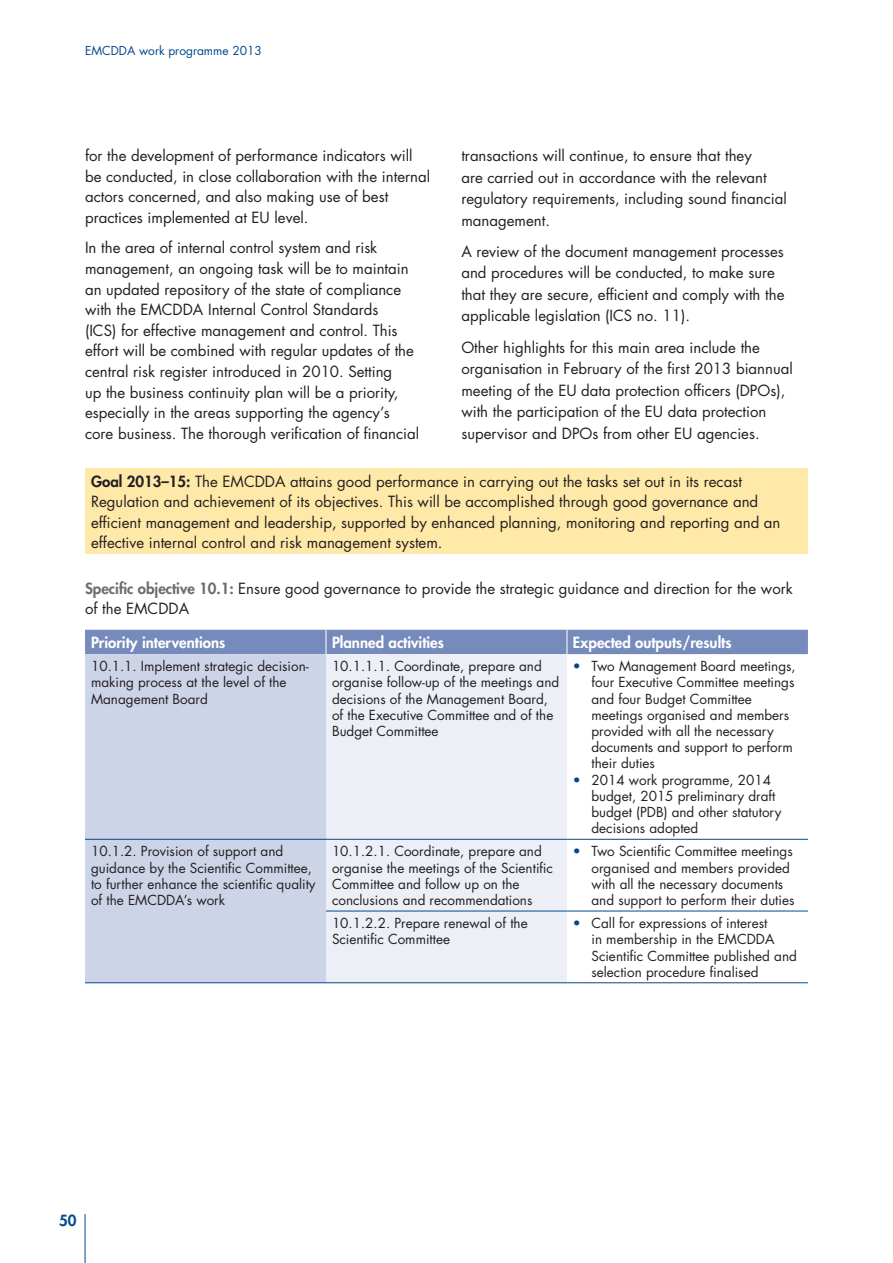
<style>
.page{position:relative;width:893px;height:1263px;background:#fff}
.page>*{position:absolute;margin:0;border:0;box-sizing:border-box;transform-origin:0 0}
.Body_text{font:15px/20.5px "Futura Std";color:#231f20}
.Table_text{font:800 15px "Futura Std";color:#fff}
.t1{font:800 15px "Futura Std";color:#01498e}
.Table_text-2{font:13.5px/16.2px "Futura Std";color:#231f20}
.t2{font:12px "Futura Std";color:#01498e}
.s1{font-weight:800}
.s2{font-weight:800;color:#6c6d70}
.s3{color:#01498e}
</style>
<div class="page">
<hr style="left:85px;top:1214px;width:1px;height:49px;background:#01498e">
<div style="left:85px;top:469px;width:723px;height:85px;background:#ffe9a8"></div>
<div style="left:85px;top:654px;width:241px;height:328px;background:#ced4e7"></div>
<div style="left:326px;top:654px;width:241px;height:328px;background:#eceff6"></div>
<div style="left:85px;top:630px;width:723px;height:24px;background:#768bbb"></div>
<hr style="left:85px;top:839px;width:241px;height:1px;background:#01498e">
<hr style="left:326px;top:839px;width:241px;height:1px;background:#01498e">
<hr style="left:567px;top:839px;width:241px;height:1px;background:#01498e">
<hr style="left:85px;top:982px;width:241px;height:1px;background:#01498e">
<hr style="left:326px;top:911px;width:241px;height:1px;background:#01498e">
<hr style="left:567px;top:911px;width:241px;height:1px;background:#01498e">
<hr style="left:326px;top:982px;width:241px;height:1px;background:#01498e">
<hr style="left:567px;top:982px;width:241px;height:1px;background:#01498e">
<p class="t2" style="left:85px;top:42px;width:178px">EMCDDA work programme 2013</p>
<p class="Body_text" style="left:85px;top:146px;width:347px">for the development of performance indicators will be conducted, in close collaboration with the internal actors concerned, and also making use of best practices implemented at EU level.</p>
<p class="Body_text" style="left:85px;top:238px;width:336px">In the area of internal control system and risk management, an ongoing task will be to maintain an updated repository of the state of compliance with the EMCDDA Internal Control Standards<br>(ICS) for effective management and control. This effort will be combined with regular updates of the central risk register introduced in 2010. Setting<br>up the business continuity plan will be a priority, especially in the areas supporting the agency’s core business. The thorough verification of financial</p>
<p class="Body_text" style="left:461px;top:145px;width:327px;line-height:21.5px">transactions will continue, to ensure that they<br>are carried out in accordance with the relevant regulatory requirements, including sound financial management.</p>
<p class="Body_text" style="left:461px;top:241px;width:325px;line-height:21.5px">A review of the document management processes and procedures will be conducted, to make sure that they are secure, efficient and comply with the applicable legislation (ICS no. 11).</p>
<p class="Body_text" style="left:461px;top:337px;width:333px;line-height:21.5px">Other highlights for this main area include the organisation in February of the first 2013 biannual meeting of the EU data protection officers (DPOs), with the participation of the EU data protection supervisor and DPOs from other EU agencies.</p>
<p class="Body_text" style="left:91px;top:472px;width:691px"><span class="s1">Goal 2013–15:</span> The EMCDDA attains good performance in carrying out the tasks set out in its recast Regulation and achievement of its objectives. This will be accomplished through good governance and efficient management and leadership, supported by enhanced planning, monitoring and reporting and an effective internal control and risk management system.</p>
<p class="Body_text" style="left:85px;top:578px;width:709px"><span class="s2">Specific objective 10.1:</span> Ensure good governance to provide the strategic guidance and direction for the work of the EMCDDA</p>
<p class="Table_text" style="left:91px;top:633px;width:136px">Priority interventions</p>
<p class="Table_text" style="left:332px;top:633px;width:113px">Planned activities</p>
<p class="Table_text" style="left:573px;top:633px;width:160px">Expected outputs/results</p>
<p class="Table_text-2" style="left:91px;top:658px;width:219px">10.1.1. Implement strategic decision&shy;making process at the level of the<br>Management Board</p>
<p class="Table_text-2" style="left:332px;top:658px;width:229px">10.1.1.1. Coordinate, prepare and organise follow-up of the meetings and decisions of the Management Board, of the Executive Committee and of the<br>Budget Committee</p>
<p class="Table_text-2" style="left:591px;top:658px;width:206px;text-indent:-18px"><span class="s3">•</span> Two Management Board meetings, four Executive Committee meetings and four Budget Committee meetings organised and members provided with all the necessary documents and support to perform their duties</p>
<p class="Table_text-2" style="left:591px;top:772px;width:191px;text-indent:-18px"><span class="s3">•</span> 2014 work programme, 2014 budget, 2015 preliminary draft budget (PDB) and other statutory decisions adopted</p>
<p class="Table_text-2" style="left:91px;top:843px;width:226px">10.1.2. Provision of support and guidance by the Scientific Committee, to further enhance the scientific quality of the EMCDDA’s work</p>
<p class="Table_text-2" style="left:332px;top:843px;width:222px">10.1.2.1. Coordinate, prepare and organise the meetings of the Scientific Committee and follow up on the conclusions and recommendations</p>
<p class="Table_text-2" style="left:591px;top:843px;width:204px;text-indent:-18px"><span class="s3">•</span> Two Scientific Committee meetings organised and members provided with all the necessary documents and support to perform their duties</p>
<p class="Table_text-2" style="left:332px;top:915px;width:197px">10.1.2.2. Prepare renewal of the<br>Scientific Committee</p>
<p class="Table_text-2" style="left:591px;top:915px;width:207px;text-indent:-18px"><span class="s3">•</span> Call for expressions of interest<br>in membership in the EMCDDA<br>Scientific Committee published and selection procedure finalised</p>
<p class="t1" style="left:59px;top:1211px;width:19px">50</p>
</div>
